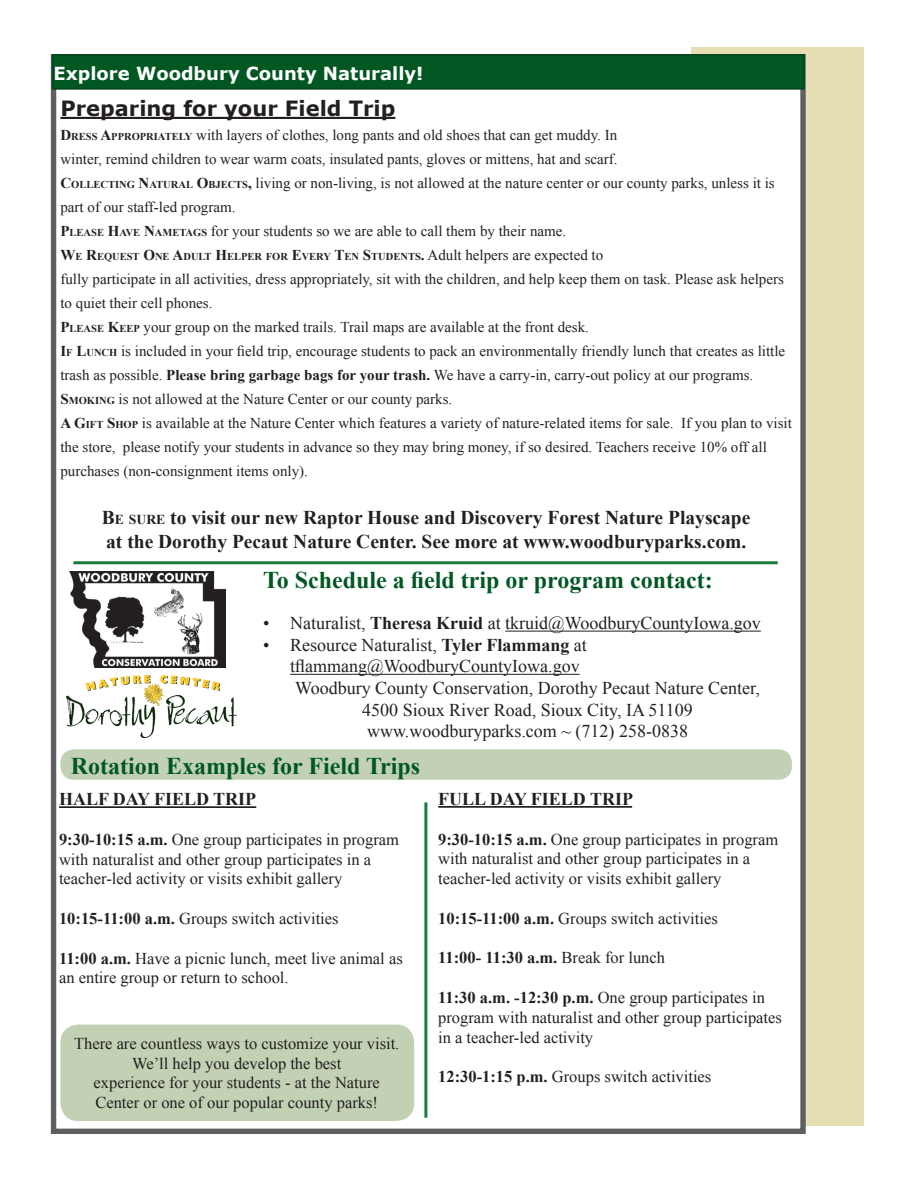
<style>
.page{position:relative;width:918px;height:1188px;background:#fff}
.page>*{position:absolute;margin:0;border:0;box-sizing:border-box;transform-origin:0 0}
.t1{font:700 24px "Times New Roman";color:#005721}
.t2{font:700 21px "Verdana";color:#231f20}
.t3{font:700 19.5px "Times New Roman";color:#231f20}
.t4{font:18px/21.6px "Times New Roman";color:#231f20}
.t5{font:700 18px "Times New Roman";color:#231f20}
.t6{font:700 18px "Verdana";color:#fff}
.t7{font:16.5px/19.8px "Times New Roman";color:#231f20}
.t8{font:700 16.5px "Times New Roman";letter-spacing:-.03em;color:#231f20}
.t9{font:15px/24px "Times New Roman";color:#231f20}
.t10{font:700 10.5px "Times New Roman";color:#231f20}
.s1{font-weight:700}
.s2{font-weight:700;font-size:10.5px}
.s3{font-size:15px}
.s4{font-weight:400;font-size:15px}
.s5{font-style:inherit}
.s6{font-size:13.65px}
.s7{font-weight:400}
</style>
<div class="page">
<div style="left:691px;top:48px;width:173px;height:1078px;background:#e5dfb3"></div>
<div style="left:51px;top:54px;width:755px;height:1080px;background:#fff;border:5px solid #5f5f62"></div>
<div style="left:53px;top:55px;width:751px;height:34px;background:#005721"></div>
<div style="left:52px;top:54px;width:753px;height:36px;border:2px solid #05461a"></div>
<hr style="left:73px;top:561px;width:705px;height:3px;background:#1b7d3d">
<hr style="left:505px;top:631px;width:256px;height:1px;background:#231f20">
<hr style="left:290px;top:674px;width:290px;height:1px;background:#231f20">
<hr style="left:59px;top:806px;width:197px;height:2px;background:#231f20">
<hr style="left:438px;top:806px;width:194px;height:2px;background:#231f20">
<hr style="left:424px;top:802px;width:3px;height:316px;background:#1b7d3d">
<div style="left:60px;top:1025px;width:354px;height:96px;background:#c2d1b3;border-radius:18px"></div>
<img style="left:70px;top:572px;width:156px;height:96px">
<img style="left:66px;top:675px;width:171px;height:63px">
<hr style="left:60px;top:117px;width:335px;height:2px;background:#231f20">
<div style="left:60px;top:749px;width:732px;height:31px;background:#c2d1b3;border-radius:14px"></div>
<p class="t6" style="left:54px;top:61px;width:371px">Explore Woodbury County Naturally!</p>
<p class="t2" style="left:60px;top:94px;width:336px">Preparing for your Field Trip</p>
<p class="t9" style="left:60px;top:123px;width:558px"><span class="s1">D</span><span class="s2">RESS</span> <span class="s1">A</span><span class="s2">PPROPRIATELY</span> with layers of clothes, long pants and old shoes that can get muddy. In</p>
<p class="t9" style="left:60px;top:147px;width:559px">winter, remind children to wear warm coats, insulated pants, gloves or mittens, hat and scarf.</p>
<p class="t9" style="left:60px;top:171px;width:716px"><span class="s1">C</span><span class="s2">OLLECTING</span> <span class="s1">N</span><span class="s2">ATURAL</span> <span class="s1">O</span><span class="s2">BJECTS</span><span class="s1">,</span> living or non-living, is not allowed at the nature center or our county parks, unless it is part of our staff-led program.</p>
<p class="t9" style="left:60px;top:219px;width:507px"><span class="s1">P</span><span class="s2">LEASE</span> <span class="s1">H</span><span class="s2">AVE</span> <span class="s1">N</span><span class="s2">AMETAGS</span> for your students so we are able to call them by their name.</p>
<p class="t10" style="left:60px;top:250px;width:544px"><span class="s3">W</span>E <span class="s3">R</span>EQUEST <span class="s3">O</span>NE <span class="s3">A</span>DULT <span class="s3">H</span>ELPER FOR <span class="s3">E</span>VERY <span class="s3">T</span>EN <span class="s3">S</span>TUDENTS<span class="s3">.</span> <span class="s4">Adult helpers are expected to</span></p>
<p class="t9" style="left:60px;top:267px;width:725px">fully participate in all activities, dress appropriately, sit with the children, and help keep them on task. Please ask helpers to quiet their cell phones.</p>
<p class="t9" style="left:60px;top:315px;width:530px"><span class="s1">P</span><span class="s2">LEASE</span> <span class="s1">K</span><span class="s2">EEP</span> your group on the marked trails. Trail maps are available at the front desk.</p>
<p class="t9" style="left:60px;top:339px;width:726px"><span class="s1">I</span><span class="s2">F</span> <span class="s1">L</span><span class="s2">UNCH</span> is included in your field trip, encourage students to pack an environmentally friendly lunch that creates as little trash as possible. <span class="s1">Please bring garbage bags for your trash.</span> We have a carry-in, carry-out policy at our programs.</p>
<p class="t9" style="left:60px;top:387px;width:393px"><span class="s1">S</span><span class="s2">MOKING</span> is not allowed at the Nature Center or our county parks.</p>
<p class="t9" style="left:60px;top:411px;width:733px"><span class="s1">A G</span><span class="s2">IFT</span> <span class="s1">S</span><span class="s2">HOP</span> is available at the Nature Center which features a variety of nature-related items for sale. If you plan to visit the store, please notify your students in advance so they may bring money, if so desired. Teachers receive 10% off all purchases (non-consignment items only).</p>
<p class="t3" style="left:102px;top:504px;width:650px"><span class="s5">B</span><span class="s6">E SURE</span> to visit our new Raptor House and Discovery Forest Nature Playscape</p>
<p class="t3" style="left:106px;top:528px;width:641px">at the Dorothy Pecaut Nature Center. See more at www.woodburyparks.com.</p>
<p class="t1" style="left:263px;top:563px;width:451px">To Schedule a field trip or program contact:</p>
<p class="t4" style="left:263px;top:612px;width:499px">• Naturalist, <span class="s1">Theresa Kruid</span> at tkruid@WoodburyCountyIowa.gov</p>
<p class="t4" style="left:290px;top:634px;width:298px;text-indent:-27px">• Resource Naturalist, <span class="s1">Tyler Flammang</span> at tflammang@WoodburyCountyIowa.gov</p>
<p class="t4" style="left:295px;top:677px;width:466px">Woodbury County Conservation, Dorothy Pecaut Nature Center,</p>
<p class="t4" style="left:362px;top:698px;width:332px">4500 Sioux River Road, Sioux City, IA 51109</p>
<p class="t4" style="left:367px;top:720px;width:323px">www.woodburyparks.com ~ (712) 258-0838</p>
<p class="t1" style="left:71px;top:749px;width:351px">Rotation Examples for Field Trips</p>
<p class="t5" style="left:59px;top:787px;width:199px">HALF DAY FIELD TRIP</p>
<p class="t7" style="left:59px;top:829px;width:342px"><span class="s1">9:30-10:15 a.m.</span> One group participates in program with naturalist and other group participates in a teacher-led activity or visits exhibit gallery</p>
<p class="t7" style="left:59px;top:908px;width:281px"><span class="s1">10:15-11:00 a.m.</span> Groups switch activities</p>
<p class="t7" style="left:59px;top:948px;width:345px"><span class="s1">11:00 a.m.</span> Have a picnic lunch, meet live animal as an entire group or return to school.</p>
<p class="t7" style="left:74px;top:1033px;width:327px;text-align:center">There are countless ways to customize your visit.<br>We’ll help you develop the best</p>
<p class="t7" style="left:94px;top:1073px;width:288px">experience for your students - at the Nature</p>
<p class="t7" style="left:95px;top:1093px;width:284px">Center or one of our popular county parks!</p>
<p class="t5" style="left:438px;top:786px;width:196px">FULL DAY FIELD TRIP</p>
<p class="t7" style="left:438px;top:829px;width:342px"><span class="s1">9:30-10:15 a.m.</span> One group participates in program with naturalist and other group participates in a teacher-led activity or visits exhibit gallery</p>
<p class="t7" style="left:438px;top:908px;width:281px"><span class="s1">10:15-11:00 a.m.</span> Groups switch activities</p>
<p class="t8" style="left:438px;top:946px;width:228px">11:00- 11:30 a.m. <span class="s7">Break for lunch</span></p>
<p class="t7" style="left:438px;top:987px;width:345px"><span class="s1">11:30 a.m. -12:30 p.m.</span> One group participates in program with naturalist and other group participates in a teacher-led activity</p>
<p class="t7" style="left:438px;top:1066px;width:275px"><span class="s1">12:30-1:15 p.m.</span> Groups switch activities</p>
</div>
